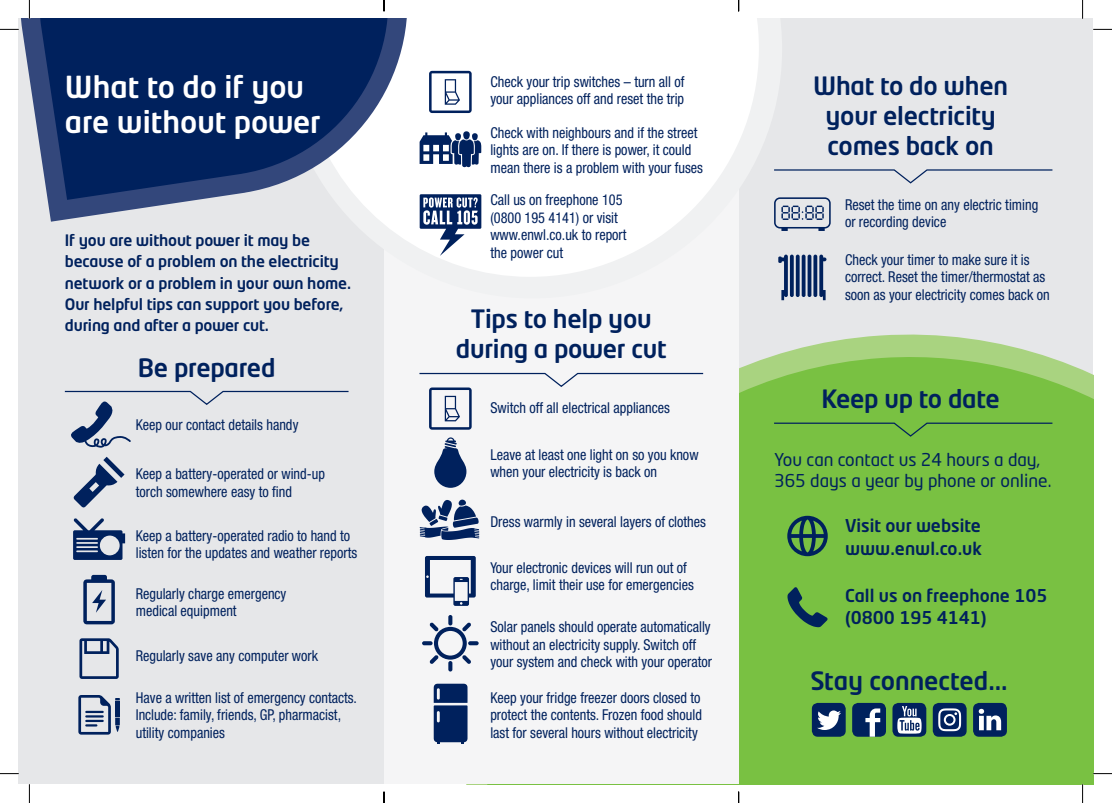
<style>
.page{position:relative;width:1112px;height:803px;background:#fff}
.page>*{position:absolute;margin:0;border:0;box-sizing:border-box;transform-origin:0 0}
.t1{font:500 30px/35px "Neo Tech Std";color:#fff}
.t2{font:500 25px/30px "Neo Tech Std";letter-spacing:-.01em;color:#00215d;text-align:center}
.t3{font:500 17.5px/22.5px "Neo Tech Std";color:#00215d}
.t4{font:17.5px/21.2px "Neo Tech Std";color:#00215d}
.t5{font:500 15.62px/21.2px "Neo Tech Std";letter-spacing:-.01em;color:#00215d}
.t6{font:condensed 15px/17.5px "Helvetica Neue LT";color:#00215d;scale:.95 1}
</style>
<div class="page">
<div style="left:729px;top:19px;width:363px;height:765px;background:#e6e7e9"></div>
<svg style="left:738px;top:320px;width:266px;height:25px"></svg>
<div style="left:738px;top:345px;width:354px;height:439px;background:#79c142"></div>
<div style="left:19px;top:19px;width:373px;height:765px;background:#e6e7e9"></div>
<div style="left:384px;top:19px;width:354px;height:765px;background:#f5f5f6"></div>
<svg style="left:381px;top:19px;width:378px;height:258px;fill:#fff"></svg>
<svg style="left:21px;top:19px;width:400px;height:203px"></svg>
<svg style="left:27px;top:19px;width:373px;height:181px;background:#284376"></svg>
<svg style="left:419px;top:131px;width:62px;height:37px"></svg>
<div style="left:811px;top:703px;width:34px;height:34px;background:#00215d;border-radius:6px"></div>
<svg style="left:817px;top:710px;width:23px;height:20px"></svg>
<div style="left:852px;top:703px;width:33px;height:34px;background:#00215d;border-radius:6px"></div>
<svg style="left:865px;top:708px;width:15px;height:29px"></svg>
<div style="left:892px;top:703px;width:34px;height:34px;background:#00215d;border-radius:6px"></div>
<svg style="left:897px;top:706px;width:24px;height:28px"></svg>
<div style="left:972px;top:703px;width:34px;height:34px;background:#00215d;border-radius:6px"></div>
<svg style="left:978px;top:709px;width:22px;height:21px"></svg>
<div style="left:932px;top:703px;width:34px;height:34px;background:#00215d;border-radius:6px"></div>
<svg style="left:938px;top:708px;width:22px;height:23px"></svg>
<svg style="left:778px;top:255px;width:9px;height:45px"></svg>
<svg style="left:789px;top:255px;width:4px;height:42px"></svg>
<svg style="left:795px;top:255px;width:4px;height:42px"></svg>
<svg style="left:801px;top:255px;width:4px;height:42px"></svg>
<svg style="left:807px;top:255px;width:4px;height:42px"></svg>
<svg style="left:813px;top:255px;width:4px;height:42px"></svg>
<svg style="left:819px;top:255px;width:7px;height:45px"></svg>
<svg style="left:774px;top:197px;width:56px;height:34px"></svg>
<svg style="left:434px;top:437px;width:32px;height:51px"></svg>
<svg style="left:419px;top:499px;width:60px;height:41px"></svg>
<svg style="left:429px;top:71px;width:42px;height:42px"></svg>
<svg style="left:425px;top:556px;width:50px;height:50px"></svg>
<svg style="left:448px;top:615px;width:4px;height:10px"></svg>
<svg style="left:468px;top:641px;width:10px;height:4px"></svg>
<svg style="left:448px;top:661px;width:4px;height:10px"></svg>
<svg style="left:422px;top:641px;width:10px;height:4px"></svg>
<svg style="left:429px;top:622px;width:42px;height:42px"></svg>
<svg style="left:419px;top:194px;width:62px;height:62px"></svg>
<svg style="left:83px;top:575px;width:32px;height:49px"></svg>
<svg style="left:78px;top:695px;width:42px;height:40px"></svg>
<svg style="left:73px;top:518px;width:52px;height:42px"></svg>
<svg style="left:79px;top:638px;width:40px;height:41px"></svg>
<svg style="left:103px;top:457px;width:21px;height:21px"></svg>
<svg style="left:73px;top:464px;width:44px;height:44px"></svg>
<svg style="left:433px;top:684px;width:34px;height:59px;background:#1a376d"></svg>
<svg style="left:64px;top:390px;width:285px;height:58px"></svg>
<svg style="left:419px;top:372px;width:285px;height:58px"></svg>
<svg style="left:774px;top:169px;width:279px;height:15px"></svg>
<svg style="left:772px;top:422px;width:281px;height:16px;background:#6fb444"></svg>
<svg style="left:787px;top:516px;width:40px;height:40px;background:#3d724f"></svg>
<svg style="left:787px;top:587px;width:40px;height:40px;background:#4e894b"></svg>
<svg style="left:0;top:29px;width:19px;height:1px"></svg>
<svg style="left:1092px;top:29px;width:19px;height:1px"></svg>
<svg style="left:0;top:773px;width:19px;height:1px"></svg>
<svg style="left:1092px;top:773px;width:19px;height:1px"></svg>
<svg style="left:29px;top:0;width:1px;height:19px"></svg>
<svg style="left:29px;top:784px;width:1px;height:19px"></svg>
<svg style="left:1081px;top:0;width:2px;height:19px"></svg>
<svg style="left:1081px;top:784px;width:2px;height:19px"></svg>
<p class="t1" style="left:65px;top:69px;width:257px">What to do if you are without power</p>
<p class="t5" style="left:65px;top:229px;width:288px">If you are without power it may be because of a problem on the electricity network or a problem in your own home.<br>Our helpful tips can support you before, during and after a power cut.</p>
<p class="t2" style="left:138px;top:352px;width:139px">Be prepared</p>
<p class="t6" style="left:136px;top:416px;width:173px">Keep our contact details handy</p>
<p class="t6" style="left:136px;top:465px;width:201px">Keep a battery-operated or wind-up torch somewhere easy to find</p>
<p class="t6" style="left:136px;top:526px;width:234px">Keep a battery-operated radio to hand to listen for the updates and weather reports</p>
<p class="t6" style="left:136px;top:584px;width:160px">Regularly charge emergency medical equipment</p>
<p class="t6" style="left:136px;top:647px;width:193px">Regularly save any computer work</p>
<p class="t6" style="left:490px;top:73px;width:206px">Check your trip switches – turn all of your appliances off and reset the trip</p>
<p class="t6" style="left:490px;top:124px;width:225px">Check with neighbours and if the street lights are on. If there is power, it could mean there is a problem with your fuses</p>
<p class="t6" style="left:490px;top:191px;width:145px">Call us on freephone 105 (0800 195 4141) or visit www.enwl.co.uk to report the power cut</p>
<p class="t2" style="left:456px;top:304px;width:212px">Tips to help you during a power cut</p>
<p class="t6" style="left:490px;top:399px;width:190px">Switch off all electrical appliances</p>
<p class="t6" style="left:490px;top:446px;width:221px">Leave at least one light on so you know when your electricity is back on</p>
<p class="t6" style="left:490px;top:513px;width:228px">Dress warmly in several layers of clothes</p>
<p class="t6" style="left:490px;top:558px;width:216px">Your electronic devices will run out of charge, limit their use for emergencies</p>
<p class="t6" style="left:490px;top:618px;width:235px">Solar panels should operate automatically without an electricity supply. Switch off your system and check with your operator</p>
<p class="t6" style="left:136px;top:689px;width:234px">Have a written list of emergency contacts.<br>Include: family, friends, GP, pharmacist, utility companies</p>
<p class="t6" style="left:490px;top:689px;width:224px;text-align:justify">Keep your fridge freezer doors closed to protect the contents. Frozen food should last for several hours without electricity</p>
<p class="t2" style="left:812px;top:70px;width:196px">What to do when your electricity comes back on</p>
<p class="t6" style="left:844px;top:195px;width:205px">Reset the time on any electric timing or recording device</p>
<p class="t6" style="left:844px;top:251px;width:217px">Check your timer to make sure it is correct. Reset the timer/thermostat as soon as your electricity comes back on</p>
<p class="t2" style="left:821px;top:384px;width:180px">Keep up to date</p>
<p class="t4" style="left:773px;top:448px;width:279px">You can contact us 24 hours a day,<br>365 days a year by phone or online.</p>
<p class="t3" style="left:844px;top:514px;width:138px">Visit our website www.enwl.co.uk</p>
<p class="t3" style="left:844px;top:584px;width:204px">Call us on freephone 105 (0800 195 4141)</p>
<p class="t2" style="left:810px;top:665px;width:199px">Stay connected...</p>
</div>
